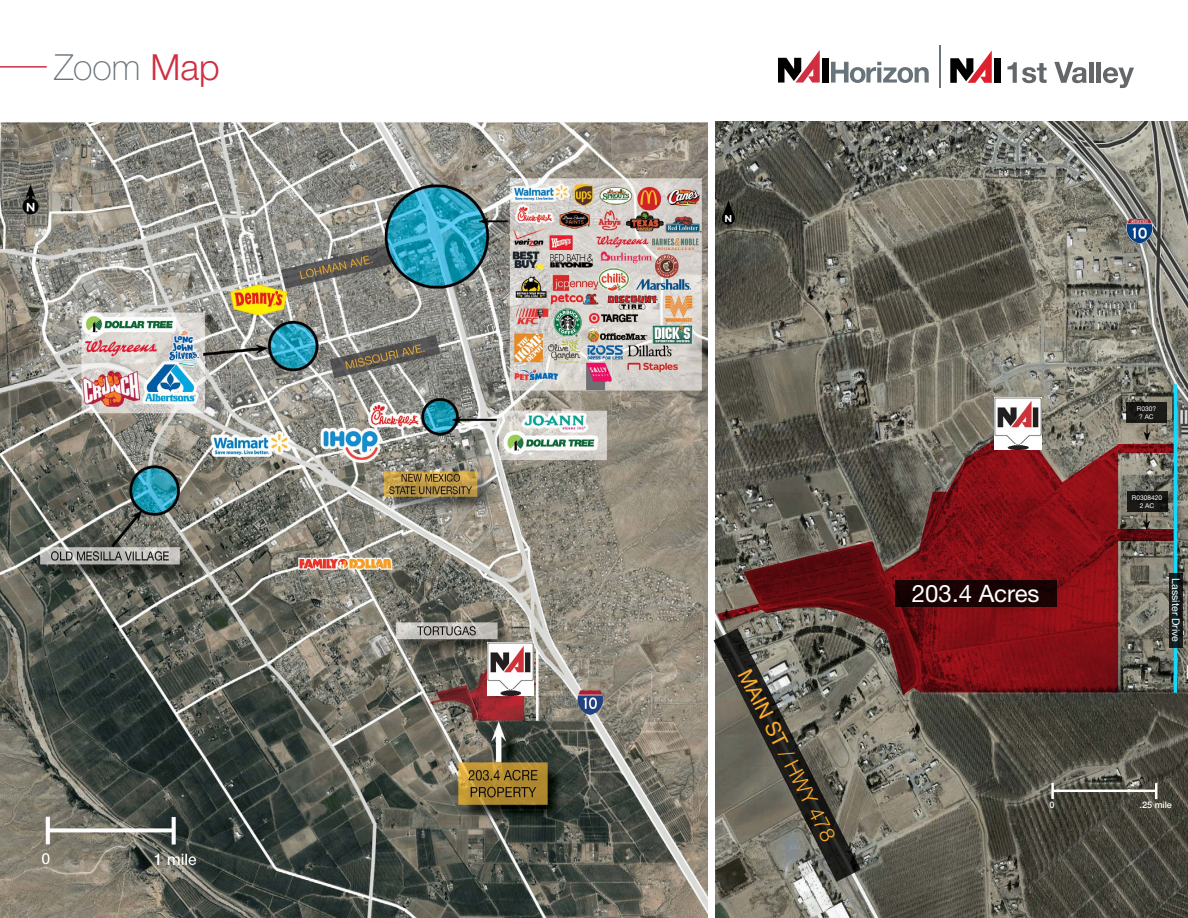
<style>
.page{position:relative;width:1188px;height:918px;background:#fff}
.page>*{position:absolute;margin:0;border:0;box-sizing:border-box;transform-origin:0 0}
.t1{font:100 36px "Helvetica Neue LT Std";color:#69747a}
.t2{font:24px "Helvetica Neue LT Std";color:#fff}
.t3{font:300 21px "Helvetica Neue LT Std";color:#ffad28}
.t4{font:10.5px "Helvetica Neue LT Std";color:#fff}
.t5{font:700 9.9px "Gotham";color:#fff}
.t6{font:500 9px "Helvetica Neue LT Std";color:#fff}
.t7{font:6.6px/7.9px "Helvetica Neue LT Std";color:#fff;text-align:center}
.s1{font-weight:300;color:#cf2f40}
.s2{font-weight:400}
</style>
<div class="page">
<hr style="left:0;top:66px;width:47px;height:2px;background:#cf2f40">
<div style="left:822px;top:58px;width:6px;height:25px;background:#000"></div>
<svg style="left:778px;top:50px;width:42px;height:33px"></svg>
<svg style="left:831px;top:62px;width:98px;height:21px"></svg>
<div style="left:994px;top:58px;width:7px;height:25px;background:#000"></div>
<svg style="left:950px;top:51px;width:42px;height:32px"></svg>
<svg style="left:1007px;top:62px;width:40px;height:21px"></svg>
<svg style="left:1054px;top:62px;width:33px;height:21px"></svg>
<hr style="left:1089px;top:62px;width:4px;height:21px;background:#636769">
<hr style="left:1097px;top:62px;width:4px;height:21px;background:#636769">
<svg style="left:1103px;top:67px;width:31px;height:21px"></svg>
<hr style="left:939px;top:45px;width:2px;height:43px;background:#69747a">
<img style="left:715px;top:122px;width:473px;height:796px">
<svg style="left:1118px;top:530px;width:56px;height:11px"></svg>
<svg style="left:714px;top:628px;width:147px;height:254px;background:#67655b"></svg>
<svg style="left:1127px;top:492px;width:40px;height:20px"></svg>
<svg style="left:1143px;top:514px;width:7px;height:16px"></svg>
<img style="left:1127px;top:218px;width:25px;height:26px">
<svg style="left:1118px;top:445px;width:56px;height:8px"></svg>
<hr style="left:1174px;top:386px;width:3px;height:305px;background:#12daff">
<div style="left:1126px;top:402px;width:41px;height:21px;background:linear-gradient(to right,#171614,#1d1c18)"></div>
<svg style="left:1144px;top:425px;width:7px;height:16px"></svg>
<svg style="left:1169px;top:573px;width:14px;height:74px"></svg>
<svg style="left:723px;top:200px;width:11px;height:14px"></svg>
<div style="left:722px;top:212px;width:13px;height:13px;background:#000;border-radius:50%"></div>
<hr style="left:1053px;top:790px;width:103px;height:2px;background:#fff">
<hr style="left:1051px;top:783px;width:3px;height:16px;background:#fff">
<svg style="left:1155px;top:783px;width:2px;height:16px"></svg>
<img style="left:0;top:122px;width:708px;height:796px">
<svg style="left:717px;top:423px;width:401px;height:272px;background:#723837"></svg>
<div style="left:895px;top:580px;width:162px;height:27px;background:#190204"></div>
<img style="left:487px;top:643px;width:47px;height:52px">
<img style="left:995px;top:397px;width:46px;height:53px">
<h1 class="t1" style="left:54px;top:46px;width:167px">Zoom <span class="s1">Map</span></h1>
<h3 class="t5" style="left:725px;top:212px;width:9px">N</h3>
<h3 class="t3" style="left:755px;top:664px;width:192px;rotate:63deg"><span class="s2">MAIN ST</span> / HWY 478</h3>
<h2 class="t2" style="left:912px;top:579px;width:129px">203.4 Acres</h2>
<p class="t7" style="left:1137px;top:405px;width:21px">R030? ? AC</p>
<p class="t7" style="left:1132px;top:494px;width:32px">R0308420<br>2 AC</p>
<h3 class="t4" style="left:1182px;top:578px;width:65px;rotate:90deg">Lassiter Drive</h3>
<h3 class="t6" style="left:1050px;top:800px;width:7px">0</h3>
<h3 class="t6" style="left:1140px;top:799px;width:34px">.25 mile</h3>
</div>
